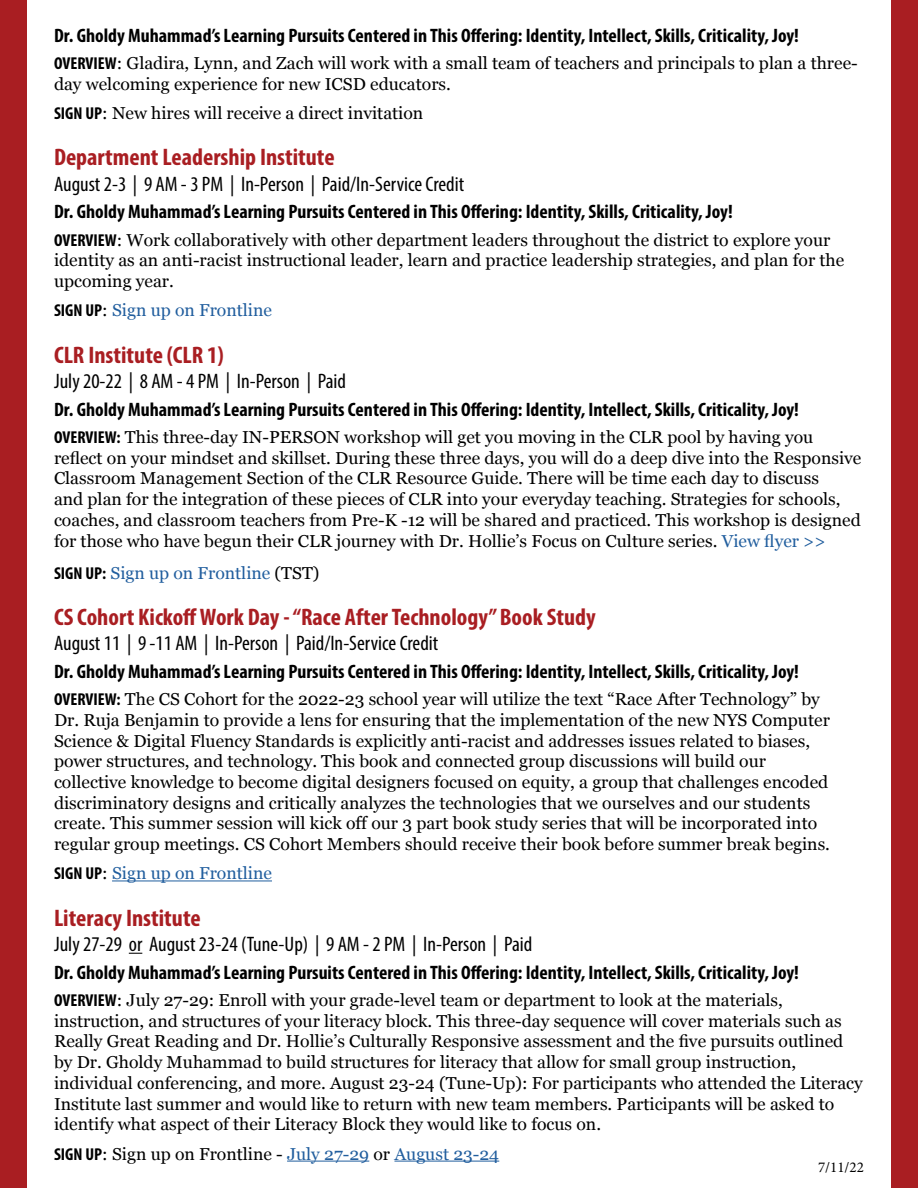
<style>
.page{position:relative;width:918px;height:1188px;background:#fff}
.page>*{position:absolute;margin:0;border:0;box-sizing:border-box;transform-origin:0 0}
.t1{font:700 condensed 24px "Myriad Pro";color:#a91e22}
.t2{font:condensed 21px "Myriad Pro";color:#000}
.t3{font:700 condensed 19.5px "Myriad Pro";color:#000}
.t4{font:17.25px/20.7px "Georgia";color:#000}
.t5{font:17.25px "Georgia";color:#215e9e}
.t6{font:15px "Minion Pro";color:#000}
.s1{font-family:"Myriad Pro";font-weight:700;font-stretch:condensed}
.s2{font-family:"Myriad Pro";font-weight:700;font-stretch:condensed;color:#000}
.s3{color:#000}
.s4{color:#215e9e}
</style>
<div class="page">
<hr style="left:112px;top:881px;width:160px;height:1px;background:#215e9e">
<svg style="left:129px;top:953px;width:13px;height:1px"></svg>
<hr style="left:287px;top:1161px;width:82px;height:1px;background:#215e9e">
<hr style="left:394px;top:1161px;width:105px;height:1px;background:#215e9e">
<div style="left:0;top:0;width:27px;height:1188px;background:#a91e22"></div>
<div style="left:891px;top:0;width:27px;height:1188px;background:#a91e22"></div>
<p class="t3" style="left:54px;top:23px;width:746px">Dr. Gholdy Muhammad’s Learning Pursuits Centered in This Offering: Identity, Intellect, Skills, Criticality, Joy!</p>
<p class="t4" style="left:54px;top:52px;width:805px"><span class="s1">OVERVIEW</span>: Gladira, Lynn, and Zach will work with a small team of teachers and principals to plan a three&shy;day welcoming experience for new ICSD educators.</p>
<p class="t4" style="left:54px;top:102px;width:371px"><span class="s1">SIGN UP</span>: New hires will receive a direct invitation</p>
<h1 class="t1" style="left:54px;top:142px;width:282px">Department Leadership Institute</h1>
<p class="t2" style="left:54px;top:171px;width:412px">August 2-3 | 9 AM - 3 PM | In-Person | Paid/In-Service Credit</p>
<p class="t3" style="left:54px;top:200px;width:680px">Dr. Gholdy Muhammad’s Learning Pursuits Centered in This Offering: Identity, Skills, Criticality, Joy!</p>
<p class="t4" style="left:54px;top:229px;width:792px"><span class="s1">OVERVIEW</span>: Work collaboratively with other department leaders throughout the district to explore your identity as an anti-racist instructional leader, learn and practice leadership strategies, and plan for the upcoming year.</p>
<p class="t5" style="left:54px;top:298px;width:219px"><span class="s2">SIGN UP</span><span class="s3">:</span> Sign up on Frontline</p>
<h1 class="t1" style="left:54px;top:340px;width:171px">CLR Institute (CLR 1)</h1>
<p class="t2" style="left:54px;top:369px;width:294px">July 20-22 | 8 AM - 4 PM | In-Person | Paid</p>
<p class="t3" style="left:54px;top:397px;width:746px">Dr. Gholdy Muhammad’s Learning Pursuits Centered in This Offering: Identity, Intellect, Skills, Criticality, Joy!</p>
<p class="t4" style="left:54px;top:426px;width:809px"><span class="s1">OVERVIEW:</span> This three-day IN-PERSON workshop will get you moving in the CLR pool by having you reflect on your mindset and skillset. During these three days, you will do a deep dive into the Responsive Classroom Management Section of the CLR Resource Guide. There will be time each day to discuss<br>and plan for the integration of these pieces of CLR into your everyday teaching. Strategies for schools, coaches, and classroom teachers from Pre-K -12 will be shared and practiced. This workshop is designed for those who have begun their CLR journey with Dr. Hollie’s Focus on Culture series. <span class="s4">View flyer &gt;&gt;</span></p>
<p class="t5" style="left:54px;top:560px;width:267px"><span class="s2">SIGN UP:</span> Sign up on Frontline <span class="s3">(TST)</span></p>
<h1 class="t1" style="left:54px;top:602px;width:543px">CS Cohort Kickoff Work Day - “Race After Technology” Book Study</h1>
<p class="t2" style="left:54px;top:631px;width:386px">August 11 | 9 -11 AM | In-Person | Paid/In-Service Credit</p>
<p class="t3" style="left:54px;top:659px;width:746px">Dr. Gholdy Muhammad’s Learning Pursuits Centered in This Offering: Identity, Intellect, Skills, Criticality, Joy!</p>
<p class="t4" style="left:54px;top:688px;width:778px"><span class="s1">OVERVIEW:</span> The CS Cohort for the 2022-23 school year will utilize the text “Race After Technology” by Dr. Ruja Benjamin to provide a lens for ensuring that the implementation of the new NYS Computer Science &amp; Digital Fluency Standards is explicitly anti-racist and addresses issues related to biases, power structures, and technology. This book and connected group discussions will build our collective knowledge to become digital designers focused on equity, a group that challenges encoded discriminatory designs and critically analyzes the technologies that we ourselves and our students create. This summer session will kick off our 3 part book study series that will be incorporated into regular group meetings. CS Cohort Members should receive their book before summer break begins.</p>
<p class="t5" style="left:54px;top:861px;width:219px"><span class="s2">SIGN UP</span><span class="s3">:</span> Sign up on Frontline</p>
<h1 class="t1" style="left:54px;top:903px;width:148px">Literacy Institute</h1>
<p class="t2" style="left:54px;top:931px;width:480px">July 27-29 or August 23-24 (Tune-Up) | 9 AM - 2 PM | In-Person | Paid</p>
<p class="t3" style="left:54px;top:960px;width:746px">Dr. Gholdy Muhammad’s Learning Pursuits Centered in This Offering: Identity, Intellect, Skills, Criticality, Joy!</p>
<p class="t4" style="left:54px;top:989px;width:810px"><span class="s1">OVERVIEW</span>: July 27-29: Enroll with your grade-level team or department to look at the materials, instruction, and structures of your literacy block. This three-day sequence will cover materials such as Really Great Reading and Dr. Hollie’s Culturally Responsive assessment and the five pursuits outlined by Dr. Gholdy Muhammad to build structures for literacy that allow for small group instruction, individual conferencing, and more. August 23-24 (Tune-Up): For participants who attended the Literacy Institute last summer and would like to return with new team members. Participants will be asked to identify what aspect of their Literacy Block they would like to focus on.</p>
<p class="t4" style="left:54px;top:1143px;width:447px"><span class="s1">SIGN UP</span>: Sign up on Frontline - <span class="s4">July 27-29</span> or <span class="s4">August 23-24</span></p>
<p class="t6" style="left:818px;top:1157px;width:47px">7/11/22</p>
</div>
